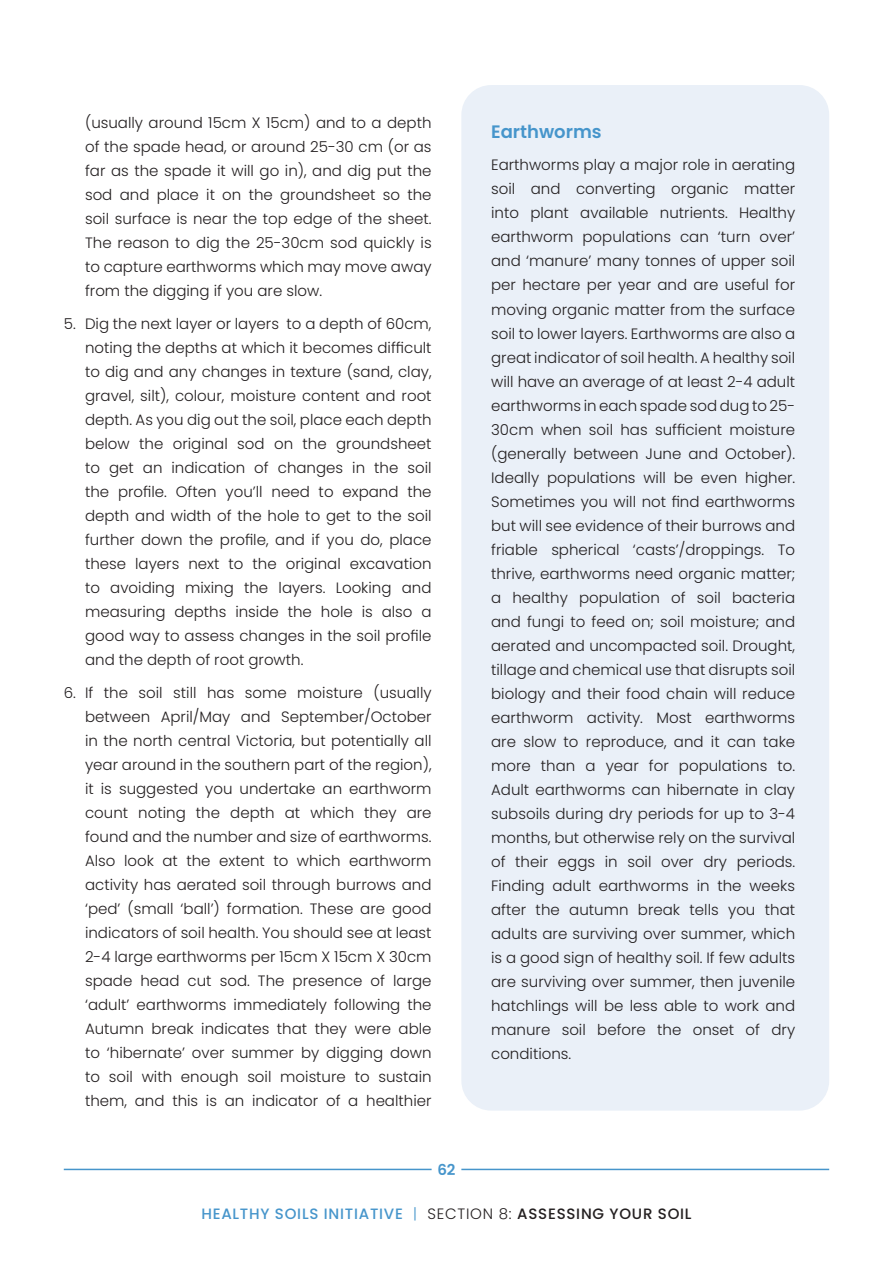
<style>
.page{position:relative;width:893px;height:1263px;background:#fff}
.page>*{position:absolute;margin:0;border:0;box-sizing:border-box;transform-origin:0 0}
.t1{font:600 18px "Poppins";color:#4695cb}
.t2{font:300 15px/24px "Poppins";color:#231f20;text-align:justify}
.t3{font:500 15px "Poppins";letter-spacing:.05em;color:#4695cb}
.t4{font:600 15px "Poppins";color:#4695cb}
.s1{font-weight:300}
.s2{font-weight:300;color:#231f20}
.s3{color:#231f20}
</style>
<div class="page">
<hr style="left:64px;top:1169px;width:368px;height:1px;background:#4695cb">
<hr style="left:461px;top:1169px;width:368px;height:1px;background:#4695cb">
<div style="left:461px;top:85px;width:368px;height:1025px;background:#eaf0f8;border-radius:30px"></div>
<p class="t2" style="left:85px;top:111px;width:348px">(usually around 15cm X 15cm) and to a depth of the spade head, or around 25-30 cm (or as far as the spade it will go in), and dig put the sod and place it on the groundsheet so the soil surface is near the top edge of the sheet.<br>The reason to dig the 25-30cm sod quickly is to capture earthworms which may move away from the digging if you are slow.</p>
<p class="t2" style="left:85px;top:312px;width:348px;text-indent:-21px">5. Dig the next layer or layers to a depth of 60cm, noting the depths at which it becomes difficult to dig and any changes in texture (sand, clay, gravel, silt), colour, moisture content and root depth. As you dig out the soil, place each depth below the original sod on the groundsheet to get an indication of changes in the soil the profile. Often you’ll need to expand the depth and width of the hole to get to the soil further down the profile, and if you do, place these layers next to the original excavation to avoiding mixing the layers. Looking and measuring depths inside the hole is also a good way to assess changes in the soil profile and the depth of root growth.</p>
<p class="t2" style="left:85px;top:680px;width:348px;text-indent:-21px">6. If the soil still has some moisture (usually between April/May and September/October in the north central Victoria, but potentially all year around in the southern part of the region), it is suggested you undertake an earthworm count noting the depth at which they are found and the number and size of earthworms.<br>Also look at the extent to which earthworm activity has aerated soil through burrows and ‘ped’ (small ‘ball’) formation. These are good indicators of soil health. You should see at least 2-4 large earthworms per 15cm X 15cm X 30cm spade head cut sod. The presence of large ‘adult’ earthworms immediately following the Autumn break indicates that they were able to ‘hibernate’ over summer by digging down to soil with enough soil moisture to sustain them, and this is an indicator of a healthier</p>
<p class="t4" style="left:437px;top:1161px;width:20px">62</p>
<p class="t1" style="left:491px;top:121px;width:112px">Earthworms</p>
<p class="t2" style="left:491px;top:153px;width:306px">Earthworms play a major role in aerating soil and converting organic matter into plant available nutrients. Healthy earthworm populations can ‘turn over’ and ‘manure’ many tonnes of upper soil per hectare per year and are useful for moving organic matter from the surface soil to lower layers. Earthworms are also a great indicator of soil health. A healthy soil will have an average of at least 2-4 adult earthworms in each spade sod dug to 25- 30cm when soil has sufficient moisture (generally between June and October).<br>Ideally populations will be even higher.<br>Sometimes you will not find earthworms but will see evidence of their burrows and friable spherical ‘casts’/droppings. To thrive, earthworms need organic matter; a healthy population of soil bacteria and fungi to feed on; soil moisture; and aerated and uncompacted soil. Drought, tillage and chemical use that disrupts soil biology and their food chain will reduce earthworm activity. Most earthworms are slow to reproduce, and it can take more than a year for populations to.<br>Adult earthworms can hibernate in clay subsoils during dry periods for up to 3-4 months, but otherwise rely on the survival of their eggs in soil over dry periods.<br>Finding adult earthworms in the weeks after the autumn break tells you that adults are surviving over summer, which is a good sign of healthy soil. If few adults are surviving over summer, then juvenile hatchlings will be less able to work and manure soil before the onset of dry conditions.</p>
<p class="t3" style="left:201px;top:1205px;width:492px">HEALTHY SOILS INITIATIVE <span class="s1">|</span> <span class="s2">SECTION 8:</span> <span class="s3">ASSESSING YOUR SOIL</span></p>
</div>
